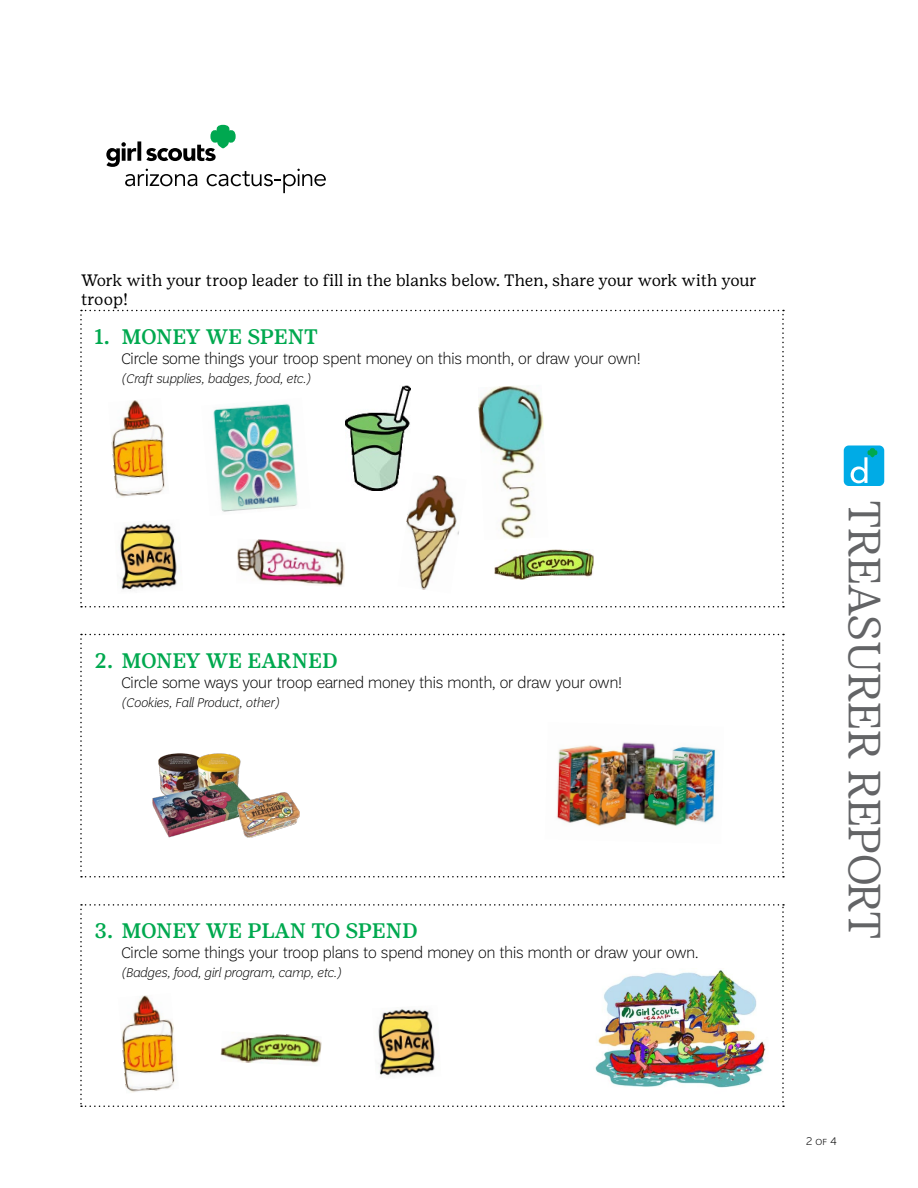
<style>
.page{position:relative;width:918px;height:1188px;background:#fff}
.page>*{position:absolute;margin:0;border:0;box-sizing:border-box;transform-origin:0 0}
.t1{font:300 45px "Girl Scout Display";letter-spacing:-.01em;color:#636466}
.t2{font:500 21px "Girl Scout Text";letter-spacing:-.005em;color:#00a94f}
.t3{font:200 16.5px "Trefoil Sans";color:#000}
.t4{font:16.5px/19.8px "Girl Scout Text";color:#000}
.t5{font:italic 200 13.5px "Trefoil Sans";color:#000}
.t6{font:200 12px "Trefoil Sans";color:#000}
</style>
<div class="page">
<div style="left:844px;top:446px;width:40px;height:40px;background:#00abe6;border-radius:5px"></div>
<svg style="left:851px;top:448px;width:26px;height:35px"></svg>
<svg style="left:106px;top:125px;width:220px;height:68px"></svg>
<svg style="left:80px;top:310px;width:704px;height:298px"></svg>
<svg style="left:80px;top:634px;width:704px;height:244px"></svg>
<svg style="left:80px;top:904px;width:704px;height:203px"></svg>
<img style="left:545px;top:722px;width:179px;height:122px">
<img style="left:127px;top:738px;width:210px;height:111px">
<img style="left:584px;top:968px;width:186px;height:125px">
<p class="t4" style="left:81px;top:270px;width:677px">Work with your troop leader to fill in the blanks below. Then, share your work with your troop!</p>
<p class="t2" style="left:94px;top:324px;width:225px">1. MONEY WE SPENT</p>
<p class="t3" style="left:121px;top:349px;width:521px">Circle some things your troop spent money on this month, or draw your own!</p>
<p class="t5" style="left:122px;top:372px;width:190px">(Craft supplies, badges, food, etc.)</p>
<p class="t2" style="left:94px;top:648px;width:245px">2. MONEY WE EARNED</p>
<p class="t3" style="left:121px;top:673px;width:502px">Circle some ways your troop earned money this month, or draw your own!</p>
<p class="t5" style="left:122px;top:696px;width:159px">(Cookies, Fall Product, other)</p>
<p class="t2" style="left:94px;top:918px;width:325px">3. MONEY WE PLAN TO SPEND</p>
<p class="t3" style="left:121px;top:943px;width:578px">Circle some things your troop plans to spend money on this month or draw your own.</p>
<p class="t5" style="left:122px;top:966px;width:221px">(Badges, food, girl program, camp, etc.)</p>
<h1 class="t1" style="left:890px;top:500px;width:442px;rotate:90deg">TREASURER REPORT</h1>
<p class="t6" style="left:806px;top:1135px;width:32px">2 of 4</p>
</div>
